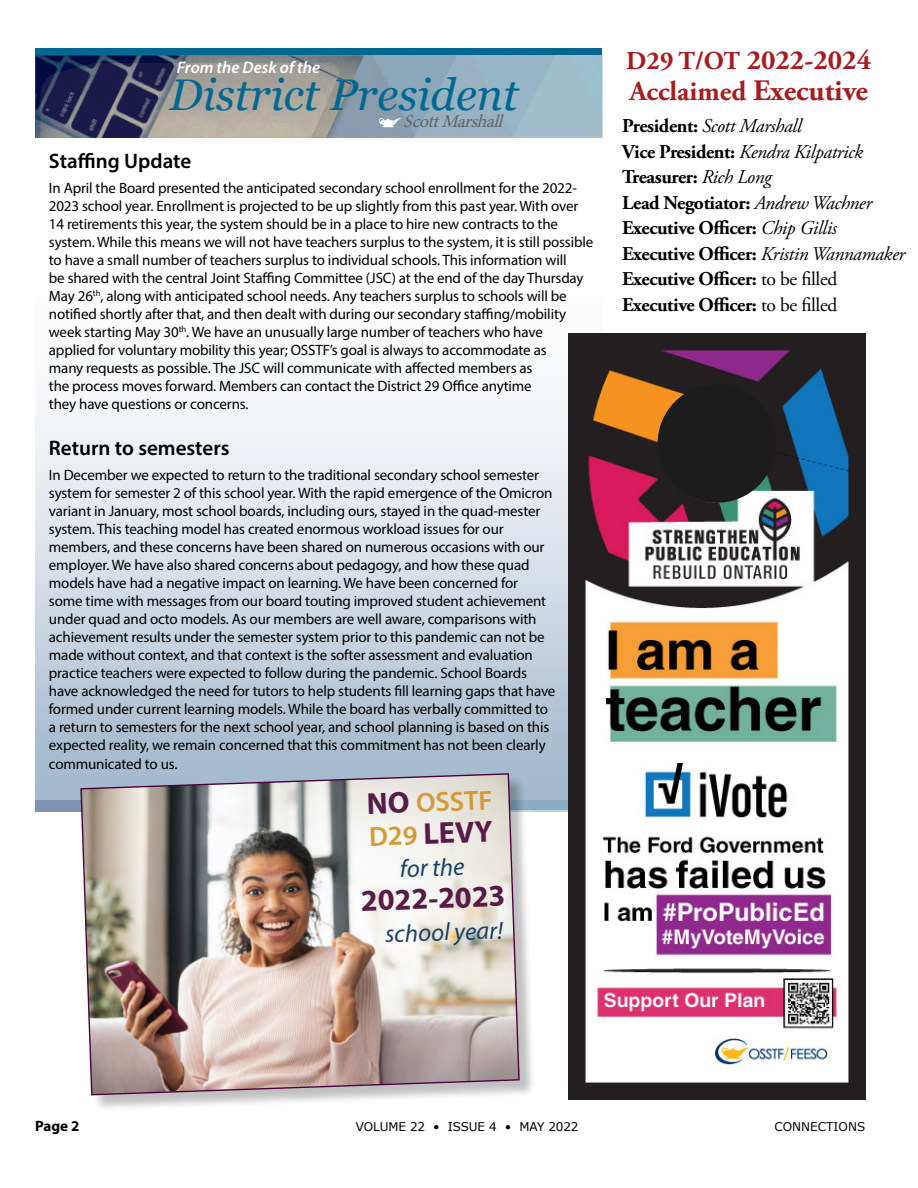
<style>
.page{position:relative;width:918px;height:1188px;background:#fff}
.page>*{position:absolute;margin:0;border:0;box-sizing:border-box;transform-origin:0 0}
.t1{font:italic 44.25px "Georgia";color:#006890}
.t2{font:700 30.3px "Myriad Pro";color:#571b48}
.t3{font:700 27.75px/30.8px "Adobe Garamond Pro";color:#a71c20}
.t4{font:600 27.6px "Myriad Pro";color:#d39b34}
.t5{font:italic 24.9px "Myriad Pro";color:#194164}
.t6{font:600 21px "Myriad Pro";color:#000}
.t7{font:700 19.5px/25.5px "Adobe Garamond Pro";letter-spacing:-.02em;color:#000}
.t8{font:italic 18px "Minion Pro";color:#636466}
.t9{font:italic 600 16.8px "Myriad Pro";color:#fff}
.t10{font:15px/18px "Myriad Pro";letter-spacing:-.01em;color:#000}
.t11{font:700 15px "Myriad Pro";color:#000}
.t12{font:12px "Verdana";letter-spacing:-.01em;color:#000}
.s1{font-weight:700;font-size:30.3px;color:#571b48}
.s2{font-weight:600;font-size:27.6px;color:#d39b34}
.s3{font-size:25.8px}
.s4{font-size:29.7px}
.s5{font-weight:400;font-style:italic}
.s6{font-weight:400}
</style>
<div class="page">
<div style="left:35px;top:49px;width:567px;height:107px;background:#006890"></div>
<img style="left:176px;top:55px;width:426px;height:83px">
<img style="left:36px;top:56px;width:328px;height:82px">
<svg style="left:35px;top:333px;width:534px;height:477px"></svg>
<div style="left:24px;top:138px;width:584px;height:157px;background:#fff"></div>
<svg style="left:378px;top:116px;width:25px;height:12px"></svg>
<div style="left:83px;top:776px;width:454px;height:336px;background:#000;opacity:.25"></div>
<img style="left:80px;top:772px;width:440px;height:324px">
<img style="left:569px;top:333px;width:296px;height:767px">
<div style="left:658px;top:384px;width:118px;height:119px;background:#1c1c1c;border-radius:50%"></div>
<p class="t9" style="left:177px;top:57px;width:145px">From the Desk of the</p>
<h1 class="t1" style="left:170px;top:67px;width:350px">District President</h1>
<p class="t8" style="left:403px;top:110px;width:107px">ScottMarshall</p>
<h3 class="t6" style="left:49px;top:148px;width:144px">Staffing Update</h3>
<p class="t10" style="left:49px;top:178px;width:546px">In April the Board presented the anticipated secondary school enrollment for the 2022- 2023 school year. Enrollment is projected to be up slightly from this past year. With over 14 retirements this year, the system should be in a place to hire new contracts to the system. While this means we will not have teachers surplus to the system, it is still possible to have a small number of teachers surplus to individual schools. This information will<br>be shared with the central Joint Staffing Committee (JSC) at the end of the day Thursday May 26<sup>th</sup>, along with anticipated school needs. Any teachers surplus to schools will be notified shortly after that, and then dealt with during our secondary staffing/mobility week starting May 30<sup>th</sup>. We have an unusually large number of teachers who have<br>applied for voluntary mobility this year; OSSTF’s goal is always to accommodate as<br>many requests as possible. The JSC will communicate with affected members as<br>the process moves forward. Members can contact the District 29 Office anytime<br>they have questions or concerns.</p>
<h3 class="t6" style="left:49px;top:435px;width:182px">Return to semesters</h3>
<p class="t10" style="left:49px;top:466px;width:508px">In December we expected to return to the traditional secondary school semester system for semester 2 of this school year. With the rapid emergence of the Omicron variant in January, most school boards, including ours, stayed in the quad-mester system. This teaching model has created enormous workload issues for our members, and these concerns have been shared on numerous occasions with our employer. We have also shared concerns about pedagogy, and how these quad models have had a negative impact on learning. We have been concerned for some time with messages from our board touting improved student achievement under quad and octo models. As our members are well aware, comparisons with achievement results under the semester system prior to this pandemic can not be made without context, and that context is the softer assessment and evaluation practice teachers were expected to follow during the pandemic. School Boards have acknowledged the need for tutors to help students fill learning gaps that have formed under current learning models. While the board has verbally committed to a return to semesters for the next school year, and school planning is based on this expected reality, we remain concerned that this commitment has not been clearly</p>
<p class="t10" style="left:49px;top:755px;width:130px">communicated to us.</p>
<h3 class="t4" style="left:366px;top:787px;width:127px;rotate:-2deg"><span class="s1">NO</span> OSSTF</h3>
<h2 class="t2" style="left:368px;top:816px;width:125px;rotate:-2deg"><span class="s2">D29</span> LEVY</h2>
<h3 class="t5" style="left:399px;top:853px;width:66px;rotate:-2deg">for the</h3>
<h2 class="t2" style="left:360px;top:881px;width:146px;rotate:-2deg">2022-2023</h2>
<h3 class="t5" style="left:385px;top:919px;width:120px;rotate:-2deg">school year!</h3>
<h3 class="t3" style="left:626px;top:46px;width:246px"><span class="s3">D29 T/OT</span> 2022-2024<br>Acclaimed <span class="s4">Executive</span></h3>
<p class="t7" style="left:622px;top:114px;width:284px">President: <span class="s5">Scott Marshall<br></span>Vice President: <span class="s5">Kendra Kilpatrick<br></span>Treasurer: <span class="s5">Rich Long<br></span>Lead Negotiator: <span class="s5">Andrew Wachner<br></span>Executive Officer: <span class="s5">Chip Gillis<br></span>Executive Officer: <span class="s5">Kristin Wannamaker<br></span>Executive Officer: <span class="s6">to be filled<br></span>Executive Officer: <span class="s6">to be filled</span></p>
<p class="t11" style="left:35px;top:1117px;width:46px">Page 2</p>
<p class="t12" style="left:356px;top:1119px;width:224px">VOLUME 22 • ISSUE 4 • MAY 2022</p>
<p class="t12" style="left:774px;top:1119px;width:92px">CONNECTIONS</p>
</div>
